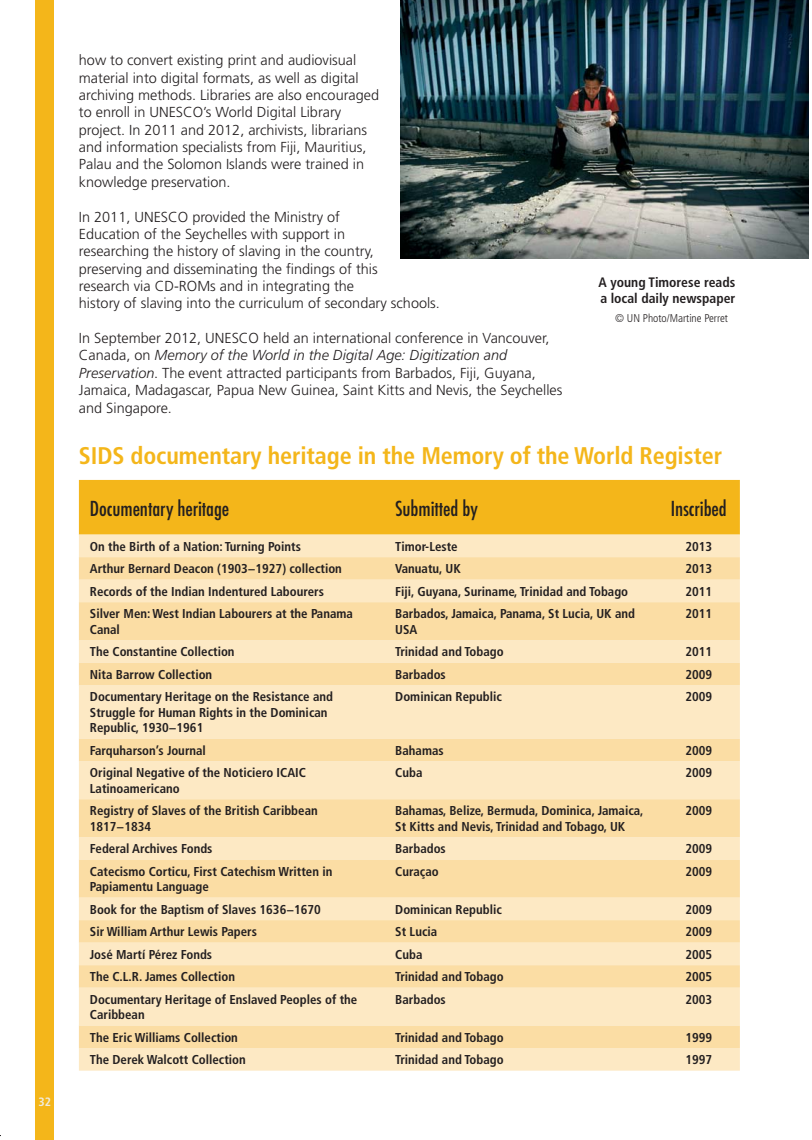
<style>
.page{position:relative;width:812px;height:1140px;background:#fff}
.page>*{position:absolute;margin:0;border:0;box-sizing:border-box;transform-origin:0 0}
.t1{font:700 condensed 24.15px "Frutiger LT Std";letter-spacing:-.005em;color:#f4b61a}
.t2{font:500 condensed 20.1px "Futura";letter-spacing:-.005em;color:#231f20}
.t3{font:300 14.4px/17.4px "Frutiger";color:#231f20}
.t4{font:700 condensed 13.65px/16.4px "Frutiger LT Std";color:#231f20}
.t5{font:700 condensed 12.9px/15.5px "Frutiger LT Std";color:#231f20}
.t6{font:700 condensed 12px "Frutiger LT Std";color:#f0ecdf}
.t7{font:300 condensed 11.25px "Frutiger LT Std";color:#231f20}
.s1{font-style:italic}
</style>
<div class="page">
<div style="left:36px;top:0;width:18px;height:1140px;background:#f4b61a"></div>
<div style="left:79px;top:480px;width:661px;height:55px;background:#f4b61a"></div>
<div style="left:79px;top:535px;width:661px;height:536px;background:#fde9c4"></div>
<svg style="left:79px;top:557px;width:661px;height:491px;background:#fbe3b4"></svg>
<img style="left:400px;top:0;width:408px;height:258px">
<p class="t6" style="left:38px;top:1097px;width:14px">32</p>
<p class="t3" style="left:79px;top:53px;width:302px">how to convert existing print and audiovisual material into digital formats, as well as digital archiving methods. Libraries are also encouraged to enroll in UNESCO’s World Digital Library project. In 2011 and 2012, archivists, librarians and information specialists from Fiji, Mauritius, Palau and the Solomon Islands were trained in knowledge preservation.</p>
<p class="t3" style="left:79px;top:209px;width:363px">In 2011, UNESCO provided the Ministry of<br>Education of the Seychelles with support in<br>researching the history of slaving in the country, preserving and disseminating the findings of this<br>research via CD-ROMs and in integrating the<br>history of slaving into the curriculum of secondary schools.</p>
<p class="t3" style="left:79px;top:331px;width:485px">In September 2012, UNESCO held an international conference in Vancouver, Canada, on <span class="s1">Memory of the World in the Digital Age: Digitization and Preservation</span>. The event attracted participants from Barbados, Fiji, Guyana, Jamaica, Madagascar, Papua New Guinea, Saint Kitts and Nevis, the Seychelles and Singapore.</p>
<h1 class="t1" style="left:79px;top:445px;width:645px">SIDS documentary heritage in the Memory of the World Register</h1>
<h2 class="t2" style="left:90px;top:499px;width:141px">Documentary heritage</h2>
<h2 class="t2" style="left:395px;top:499px;width:84px">Submitted by</h2>
<h2 class="t2" style="left:671px;top:499px;width:58px">Inscribed</h2>
<p class="t5" style="left:90px;top:539px;width:213px">On the Birth of a Nation: Turning Points</p>
<p class="t5" style="left:395px;top:539px;width:64px">Timor-Leste</p>
<p class="t5" style="left:685px;top:539px;width:28px">2013</p>
<p class="t5" style="left:90px;top:562px;width:254px">Arthur Bernard Deacon (1903−1927) collection</p>
<p class="t5" style="left:395px;top:562px;width:67px">Vanuatu, UK</p>
<p class="t5" style="left:685px;top:562px;width:28px">2013</p>
<p class="t5" style="left:90px;top:584px;width:235px">Records of the Indian Indentured Labourers</p>
<p class="t5" style="left:395px;top:584px;width:234px">Fiji, Guyana, Suriname, Trinidad and Tobago</p>
<p class="t5" style="left:685px;top:584px;width:28px">2011</p>
<p class="t5" style="left:90px;top:607px;width:265px">Silver Men: West Indian Labourers at the Panama<br>Canal</p>
<p class="t5" style="left:395px;top:607px;width:241px">Barbados, Jamaica, Panama, St Lucia, UK and<br>USA</p>
<p class="t5" style="left:685px;top:607px;width:28px">2011</p>
<p class="t5" style="left:90px;top:645px;width:146px">The Constantine Collection</p>
<p class="t5" style="left:395px;top:645px;width:110px">Trinidad and Tobago</p>
<p class="t5" style="left:685px;top:645px;width:28px">2011</p>
<p class="t5" style="left:90px;top:668px;width:124px">Nita Barrow Collection</p>
<p class="t5" style="left:395px;top:668px;width:52px">Barbados</p>
<p class="t5" style="left:685px;top:668px;width:28px">2009</p>
<p class="t5" style="left:90px;top:690px;width:245px">Documentary Heritage on the Resistance and<br>Struggle for Human Rights in the Dominican<br>Republic, 1930−1961</p>
<p class="t5" style="left:395px;top:690px;width:108px">Dominican Republic</p>
<p class="t5" style="left:685px;top:690px;width:28px">2009</p>
<p class="t5" style="left:90px;top:744px;width:118px">Farquharson’s Journal</p>
<p class="t5" style="left:395px;top:744px;width:50px">Bahamas</p>
<p class="t5" style="left:685px;top:744px;width:28px">2009</p>
<p class="t5" style="left:90px;top:766px;width:218px">Original Negative of the Noticiero ICAIC<br>Latinoamericano</p>
<p class="t5" style="left:395px;top:766px;width:29px">Cuba</p>
<p class="t5" style="left:685px;top:766px;width:28px">2009</p>
<p class="t5" style="left:90px;top:804px;width:229px">Registry of Slaves of the British Caribbean<br>1817−1834</p>
<p class="t5" style="left:395px;top:804px;width:250px">Bahamas, Belize, Bermuda, Dominica, Jamaica,<br>St Kitts and Nevis, Trinidad and Tobago, UK</p>
<p class="t5" style="left:685px;top:804px;width:28px">2009</p>
<p class="t5" style="left:90px;top:842px;width:124px">Federal Archives Fonds</p>
<p class="t5" style="left:395px;top:842px;width:52px">Barbados</p>
<p class="t5" style="left:685px;top:842px;width:28px">2009</p>
<p class="t5" style="left:90px;top:864px;width:244px">Catecismo Corticu, First Catechism Written in<br>Papiamentu Language</p>
<p class="t5" style="left:395px;top:864px;width:45px">Curaçao</p>
<p class="t5" style="left:685px;top:864px;width:28px">2009</p>
<p class="t5" style="left:90px;top:902px;width:232px">Book for the Baptism of Slaves 1636−1670</p>
<p class="t5" style="left:395px;top:902px;width:108px">Dominican Republic</p>
<p class="t5" style="left:685px;top:902px;width:28px">2009</p>
<p class="t5" style="left:90px;top:925px;width:168px">Sir William Arthur Lewis Papers</p>
<p class="t5" style="left:395px;top:925px;width:43px">St Lucia</p>
<p class="t5" style="left:685px;top:925px;width:28px">2009</p>
<p class="t5" style="left:90px;top:947px;width:124px">José Martí Pérez Fonds</p>
<p class="t5" style="left:395px;top:947px;width:29px">Cuba</p>
<p class="t5" style="left:685px;top:947px;width:28px">2005</p>
<p class="t5" style="left:90px;top:970px;width:147px">The C.L.R. James Collection</p>
<p class="t5" style="left:395px;top:970px;width:110px">Trinidad and Tobago</p>
<p class="t5" style="left:685px;top:970px;width:28px">2005</p>
<p class="t5" style="left:90px;top:992px;width:269px">Documentary Heritage of Enslaved Peoples of the<br>Caribbean</p>
<p class="t5" style="left:395px;top:992px;width:52px">Barbados</p>
<p class="t5" style="left:685px;top:992px;width:28px">2003</p>
<p class="t5" style="left:90px;top:1030px;width:150px">The Eric Williams Collection</p>
<p class="t5" style="left:395px;top:1030px;width:110px">Trinidad and Tobago</p>
<p class="t5" style="left:685px;top:1030px;width:28px">1999</p>
<p class="t5" style="left:90px;top:1053px;width:157px">The Derek Walcott Collection</p>
<p class="t5" style="left:395px;top:1053px;width:110px">Trinidad and Tobago</p>
<p class="t5" style="left:685px;top:1053px;width:28px">1997</p>
<p class="t4" style="left:599px;top:275px;width:138px">A young Timorese reads a local daily newspaper</p>
<p class="t7" style="left:615px;top:313px;width:114px">© UN Photo/Martine Perret</p>
</div>
